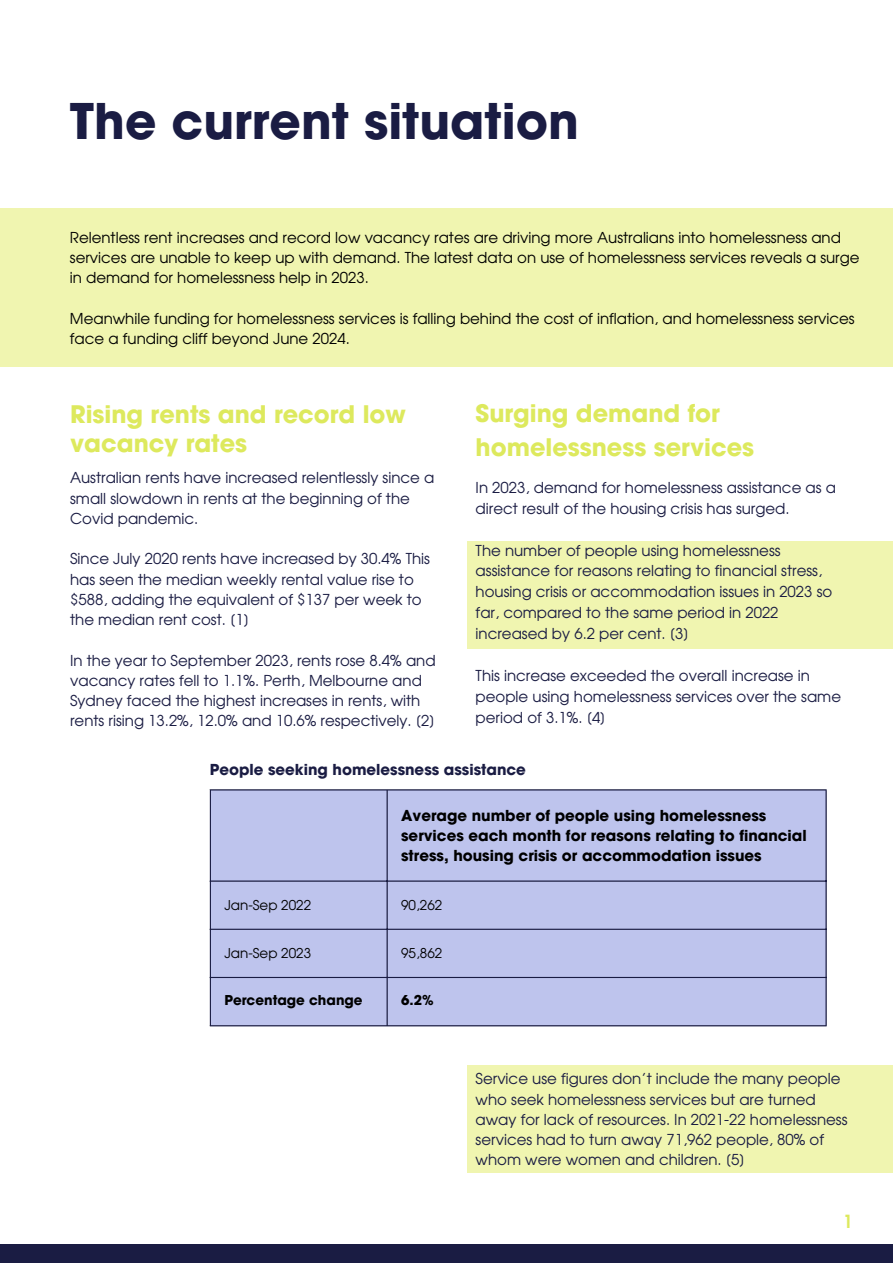
<style>
.page{position:relative;width:893px;height:1264px;background:#fff}
.page>*{position:absolute;margin:0;border:0;box-sizing:border-box;transform-origin:0 0}
.t1{font:700 48.75px "Avant Garde LT";color:#1a1c43}
.t2{font:700 24px/29.2px "Avant Garde LT";color:#dde95d}
.t3{font:700 18px "Te X Gyre Adventor";color:#dde95d}
.t4{font:15px/20.2px "Avant Garde";color:#1a1c43}
.t5{font:15px/20.2px "Avant Garde";color:#000}
.t6{font:700 15px/20.2px "Avant Garde LT";color:#000}
.t7{font:700 15px "Avant Garde LT";color:#1a1c43}
.t8{font:13.5px "Avant Garde";color:#000}
.t9{font:700 13.5px "Avant Garde LT";color:#000}
</style>
<div class="page">
<div style="left:0;top:1244px;width:892px;height:18px;background:#1a1c43"></div>
<div style="left:0;top:208px;width:892px;height:159px;background:#f0f5b0"></div>
<div style="left:467px;top:541px;width:425px;height:107px;background:#f0f5b0"></div>
<div style="left:211px;top:790px;width:614px;height:235px;background:#bec4ed"></div>
<hr style="left:210px;top:790px;width:1px;height:235px;background:#1a1c43">
<hr style="left:386px;top:790px;width:1px;height:235px;background:#1a1c43">
<hr style="left:825px;top:790px;width:1px;height:235px;background:#1a1c43">
<hr style="left:210px;top:789px;width:616px;height:1px;background:#1a1c43">
<hr style="left:210px;top:880px;width:616px;height:1px;background:#1a1c43">
<hr style="left:210px;top:928px;width:616px;height:1px;background:#1a1c43">
<hr style="left:210px;top:976px;width:616px;height:2px;background:#1a1c43">
<hr style="left:210px;top:1025px;width:616px;height:1px;background:#1a1c43">
<div style="left:467px;top:1065px;width:425px;height:108px;background:#f0f5b0"></div>
<h1 class="t1" style="left:70px;top:89px;width:510px">The current situation</h1>
<p class="t5" style="left:70px;top:227px;width:791px">Relentless rent increases and record low vacancy rates are driving more Australians into homelessness and services are unable to keep up with demand. The latest data on use of homelessness services reveals a surge in demand for homelessness help in 2023.</p>
<p class="t5" style="left:70px;top:308px;width:786px">Meanwhile funding for homelessness services is falling behind the cost of inflation, and homelessness services face a funding cliff beyond June 2024.</p>
<h2 class="t2" style="left:70px;top:399px;width:337px">Rising rents and record low vacancy rates</h2>
<p class="t4" style="left:70px;top:467px;width:365px">Australian rents have increased relentlessly since a small slowdown in rents at the beginning of the<br>Covid pandemic.</p>
<p class="t4" style="left:70px;top:548px;width:361px">Since July 2020 rents have increased by 30.4% This has seen the median weekly rental value rise to $588, adding the equivalent of $137 per week to the median rent cost. [1]</p>
<p class="t4" style="left:70px;top:649px;width:367px">In the year to September 2023, rents rose 8.4% and vacancy rates fell to 1.1%. Perth, Melbourne and Sydney faced the highest increases in rents, with rents rising 13.2%, 12.0% and 10.6% respectively. [2]</p>
<h2 class="t2" style="left:475px;top:397px;width:280px;line-height:33.3px">Surging demand for homelessness services</h2>
<p class="t4" style="left:475px;top:476px;width:362px;line-height:21px">In 2023, demand for homelessness assistance as a direct result of the housing crisis has surged.</p>
<p class="t4" style="left:475px;top:539px;width:358px;line-height:21px">The number of people using homelessness assistance for reasons relating to financial stress, housing crisis or accommodation issues in 2023 so far, compared to the same period in 2022 increased by 6.2 per cent. [3]</p>
<p class="t4" style="left:475px;top:665px;width:367px;line-height:21px">This increase exceeded the overall increase in people using homelessness services over the same period of 3.1%. [4]</p>
<p class="t7" style="left:210px;top:760px;width:317px">People seeking homelessness assistance</p>
<p class="t6" style="left:401px;top:805px;width:407px">Average number of people using homelessness services each month for reasons relating to financial stress, housing crisis or accommodation issues</p>
<p class="t8" style="left:224px;top:896px;width:88px">Jan-Sep 2022</p>
<p class="t8" style="left:401px;top:896px;width:43px">90,262</p>
<p class="t8" style="left:224px;top:944px;width:88px">Jan-Sep 2023</p>
<p class="t8" style="left:401px;top:944px;width:43px">95,862</p>
<p class="t9" style="left:224px;top:991px;width:140px">Percentage change</p>
<p class="t9" style="left:401px;top:991px;width:34px">6.2%</p>
<p class="t4" style="left:475px;top:1068px;width:373px">Service use figures don’t include the many people who seek homelessness services but are turned away for lack of resources. In 2021-22 homelessness services had to turn away 71,962 people, 80% of whom were women and children. [5]</p>
<p class="t3" style="left:842px;top:1205px;width:12px">1</p>
</div>
